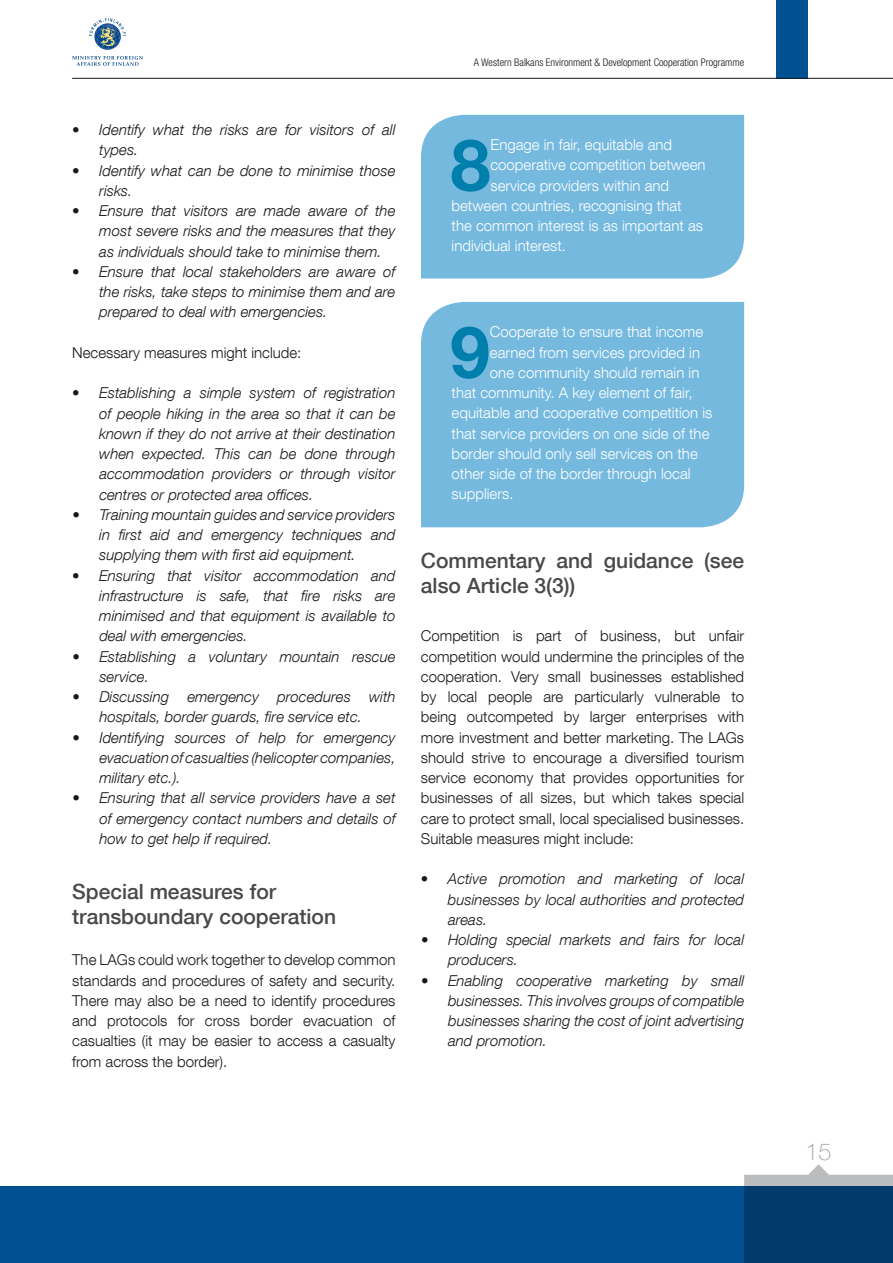
<style>
.page{position:relative;width:893px;height:1263px;background:#fff}
.page>*{position:absolute;margin:0;border:0;box-sizing:border-box;transform-origin:0 0}
.t1{font:700 71.7px "Helvetica Neue LT Com";color:#007fad}
.t2{font:100 23.4px "Helvetica Neue LT Com";color:#9b9d9f}
.t3{font:500 21px/25.2px "Helvetica Neue LT Com";color:#494949}
.t4{font:italic 300 15px/20.2px "Helvetica Neue LT Com";color:#1a1817;text-align:justify}
.t5{font:300 15px/20.2px "Helvetica Neue LT Com";color:#1a1817;text-align:justify}
.t6{font:300 15px "Helvetica Neue LT Com";color:#fff}
.t7{font:300 condensed 10.5px "Helvetica Neue LT Com";color:#1a1817}
</style>
<div class="page">
<div style="left:776px;top:0;width:31px;height:78px;background:#005192"></div>
<div style="left:0;top:1186px;width:893px;height:77px;background:#005192"></div>
<svg style="left:744px;top:1164px;width:149px;height:99px;background:#305e84"></svg>
<hr style="left:72px;top:78px;width:821px;height:1px;background:#1a1817">
<svg style="left:72px;top:56px;width:71px;height:10px"></svg>
<svg style="left:89px;top:18px;width:37px;height:31px"></svg>
<div style="left:421px;top:115px;width:323px;height:164px;background:#75b9df"></div>
<div style="left:421px;top:302px;width:323px;height:225px;background:#75b9df"></div>
<p class="t4" style="left:99px;top:119px;width:298px;text-indent:-27px">• Identify what the risks are for visitors of all types.</p>
<p class="t4" style="left:99px;top:160px;width:298px;text-indent:-27px">• Identify what can be done to minimise those risks.</p>
<p class="t4" style="left:99px;top:200px;width:298px;text-indent:-27px">• Ensure that visitors are made aware of the most severe risks and the measures that they as individuals should take to minimise them.</p>
<p class="t4" style="left:99px;top:261px;width:298px;text-indent:-27px">• Ensure that local stakeholders are aware of the risks, take steps to minimise them and are prepared to deal with emergencies.</p>
<p class="t5" style="left:72px;top:342px;width:231px">Necessary measures might include:</p>
<p class="t4" style="left:99px;top:383px;width:298px;text-indent:-27px">• Establishing a simple system of registration of people hiking in the area so that it can be known if they do not arrive at their destination when expected. This can be done through accommodation providers or through visitor centres or protected area offices.</p>
<p class="t4" style="left:99px;top:504px;width:298px;text-indent:-27px">• Training mountain guides and service providers in first aid and emergency techniques and supplying them with first aid equipment.</p>
<p class="t4" style="left:99px;top:565px;width:298px;text-indent:-27px">• Ensuring that visitor accommodation and infrastructure is safe, that fire risks are minimised and that equipment is available to deal with emergencies.</p>
<p class="t4" style="left:99px;top:646px;width:298px;text-indent:-27px">• Establishing a voluntary mountain rescue service.</p>
<p class="t4" style="left:72px;top:686px;width:325px;text-align:center">• Discussing emergency procedures with hospitals, border guards, fire service etc.</p>
<p class="t4" style="left:99px;top:727px;width:298px;text-indent:-27px">• Identifying sources of help for emergency evacuation of casualties (helicopter companies, military etc.).</p>
<p class="t4" style="left:99px;top:788px;width:298px;text-indent:-27px">• Ensuring that all service providers have a set of emergency contact numbers and details of how to get help if required.</p>
<h3 class="t3" style="left:72px;top:878px;width:265px">Special measures for transboundary cooperation</h3>
<p class="t5" style="left:72px;top:950px;width:325px">The LAGs could work together to develop common standards and procedures of safety and security.<br>There may also be a need to identify procedures and protocols for cross border evacuation of casualties (it may be easier to access a casualty from across the border).</p>
<p class="t7" style="left:474px;top:56px;width:272px">A Western Balkans Environment &amp; Development Cooperation Programme</p>
<h1 class="t1" style="left:451px;top:120px;width:41px">8</h1>
<p class="t6" style="left:490px;top:136px;width:183px">Engage in fair, equitable and</p>
<p class="t6" style="left:490px;top:156px;width:217px">cooperative competition between</p>
<p class="t6" style="left:490px;top:176px;width:180px">service providers within and</p>
<p class="t6" style="left:452px;top:196px;width:232px">between countries, recognising that</p>
<p class="t6" style="left:452px;top:217px;width:253px">the common interest is as important as</p>
<p class="t6" style="left:452px;top:237px;width:116px">individual interest.</p>
<h1 class="t1" style="left:450px;top:307px;width:41px">9</h1>
<p class="t6" style="left:490px;top:323px;width:215px">Cooperate to ensure that income</p>
<p class="t6" style="left:490px;top:343px;width:212px">earned from services provided in</p>
<p class="t6" style="left:490px;top:363px;width:211px">one community should remain in</p>
<p class="t6" style="left:452px;top:384px;width:242px">that community. A key element of fair,</p>
<p class="t6" style="left:452px;top:404px;width:262px">equitable and cooperative competition is</p>
<p class="t6" style="left:452px;top:424px;width:259px">that service providers on one side of the</p>
<p class="t6" style="left:452px;top:444px;width:248px">border should only sell services on the</p>
<p class="t6" style="left:452px;top:465px;width:240px">other side of the border through local</p>
<p class="t6" style="left:452px;top:485px;width:63px">suppliers.</p>
<h3 class="t3" style="left:421px;top:547px;width:325px">Commentary and guidance (see also Article 3(3))</h3>
<p class="t5" style="left:421px;top:626px;width:325px">Competition is part of business, but unfair competition would undermine the principles of the cooperation. Very small businesses established by local people are particularly vulnerable to being outcompeted by larger enterprises with more investment and better marketing. The LAGs should strive to encourage a diversified tourism service economy that provides opportunities for businesses of all sizes, but which takes special care to protect small, local specialised businesses.<br>Suitable measures might include:</p>
<p class="t4" style="left:448px;top:869px;width:298px;text-indent:-27px">• Active promotion and marketing of local businesses by local authorities and protected areas.</p>
<p class="t4" style="left:448px;top:929px;width:298px;text-indent:-27px">• Holding special markets and fairs for local producers.</p>
<p class="t4" style="left:448px;top:970px;width:298px;text-indent:-27px">• Enabling cooperative marketing by small businesses. This involves groups of compatible businesses sharing the cost of joint advertising and promotion.</p>
<h2 class="t2" style="left:805px;top:1138px;width:28px">15</h2>
</div>
